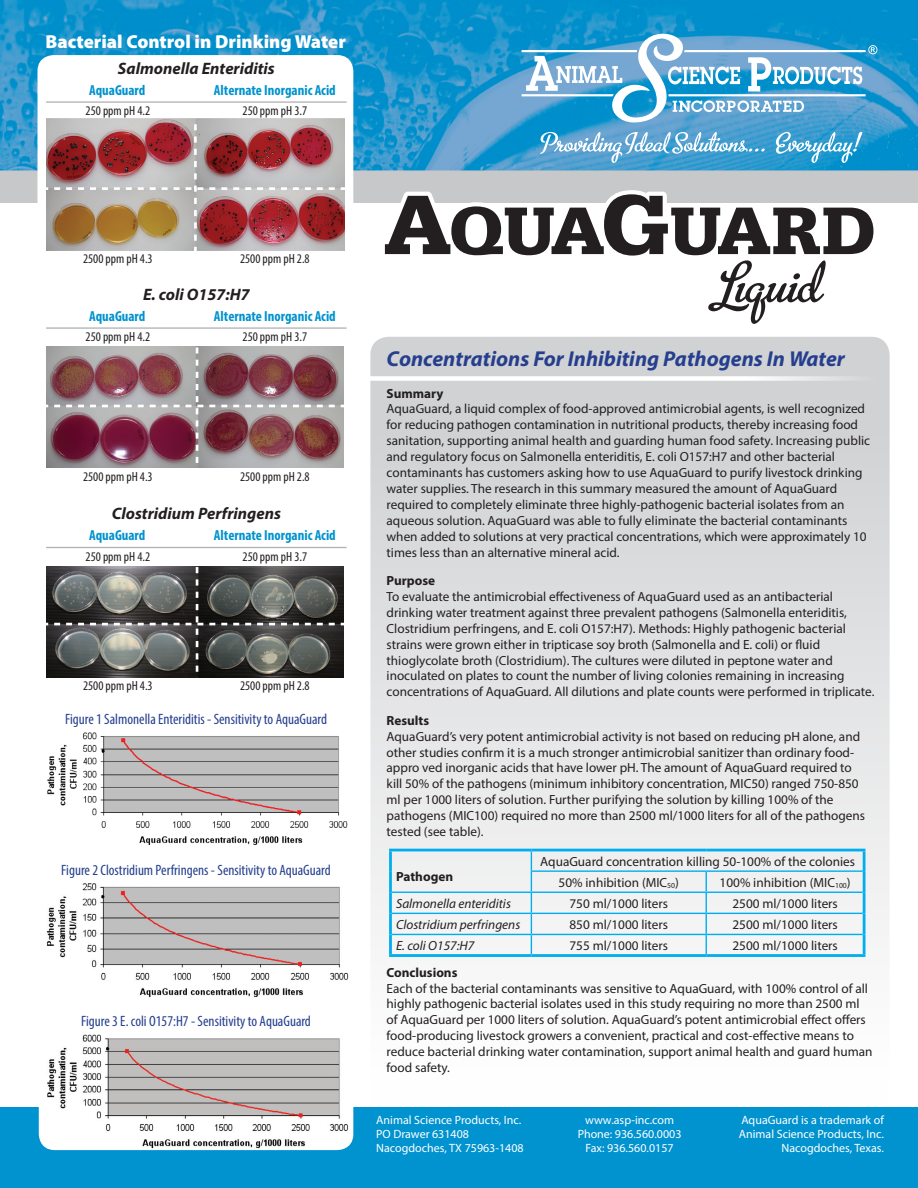
<style>
.page{position:relative;width:918px;height:1188px;background:#fff}
.page>*{position:absolute;margin:0;border:0;box-sizing:border-box;transform-origin:0 0}
.t1{font:italic 700 21.6px "Myriad Pro";color:#253f8e}
.t2{font:900 18.9px "Myriad Pro";color:#fff}
.t3{font:italic 700 16.5px "Myriad Pro";color:#231f20}
.t4{font:condensed 15px "Myriad Pro";color:#253f8e}
.t5{font:700 condensed 14.55px "Myriad Pro";color:#0092ce}
.t6{font:13.2px/15.9px "Myriad Pro";color:#231f20}
.t7{font:condensed 13.2px "Myriad Pro";color:#231f20}
.t8{font:italic 13.2px "Myriad Pro";color:#231f20}
.t9{font:700 13.2px "Myriad Pro";color:#231f20}
.t10{font:12px/14.4px "Myriad Pro";color:#fff}
</style>
<div class="page">
<div style="left:370px;top:337px;width:520px;height:782px;background:linear-gradient(to bottom,#cccdcf,#feffff);border-radius:18px"></div>
<hr style="left:389px;top:849px;width:142px;height:2px;background:#00aeef">
<hr style="left:389px;top:851px;width:3px;height:20px;background:#00aeef">
<hr style="left:389px;top:871px;width:3px;height:21px;background:#00aeef">
<hr style="left:531px;top:849px;width:175px;height:2px;background:#00aeef">
<hr style="left:706px;top:849px;width:159px;height:2px;background:#00aeef">
<hr style="left:863px;top:851px;width:2px;height:20px;background:#00aeef">
<hr style="left:531px;top:870px;width:175px;height:2px;background:#00aeef">
<hr style="left:706px;top:870px;width:157px;height:2px;background:#00aeef">
<hr style="left:863px;top:871px;width:2px;height:21px;background:#00aeef">
<hr style="left:392px;top:892px;width:139px;height:1px;background:#00aeef">
<hr style="left:531px;top:892px;width:175px;height:1px;background:#00aeef">
<hr style="left:706px;top:892px;width:157px;height:1px;background:#00aeef">
<hr style="left:392px;top:913px;width:139px;height:1px;background:#00aeef">
<hr style="left:531px;top:913px;width:175px;height:1px;background:#00aeef">
<hr style="left:706px;top:913px;width:157px;height:1px;background:#00aeef">
<hr style="left:392px;top:934px;width:139px;height:1px;background:#00aeef">
<hr style="left:531px;top:934px;width:175px;height:1px;background:#00aeef">
<svg style="left:531px;top:851px;width:1px;height:103px"></svg>
<hr style="left:706px;top:934px;width:157px;height:1px;background:#00aeef">
<svg style="left:706px;top:872px;width:1px;height:82px"></svg>
<hr style="left:389px;top:892px;width:3px;height:21px;background:#00aeef">
<hr style="left:863px;top:892px;width:2px;height:21px;background:#00aeef">
<hr style="left:389px;top:913px;width:3px;height:21px;background:#00aeef">
<hr style="left:863px;top:913px;width:2px;height:21px;background:#00aeef">
<hr style="left:389px;top:934px;width:3px;height:20px;background:#00aeef">
<hr style="left:863px;top:934px;width:2px;height:20px;background:#00aeef">
<hr style="left:389px;top:954px;width:142px;height:3px;background:#00aeef">
<hr style="left:531px;top:954px;width:175px;height:3px;background:#00aeef">
<hr style="left:706px;top:954px;width:159px;height:3px;background:#00aeef">
<div style="left:0;top:1107px;width:918px;height:81px;background:#0093d0"></div>
<img style="left:0;top:0;width:918px;height:202px">
<svg style="left:540px;top:132px;width:322px;height:31px;background:#65afd7"></svg>
<svg style="left:370px;top:376px;width:520px;height:5px"></svg>
<svg style="left:522px;top:33px;width:356px;height:90px"></svg>
<svg style="left:381px;top:190px;width:497px;height:134px"></svg>
<div style="left:38px;top:55px;width:315px;height:215px;background:#fff;border-radius:16px"></div>
<img style="left:46px;top:118px;width:299px;height:133px">
<hr style="left:46px;top:101px;width:301px;height:2px;background:#b2b3b7">
<svg style="left:46px;top:346px;width:298px;height:122px;background:#926d74"></svg>
<hr style="left:46px;top:327px;width:301px;height:2px;background:#b2b3b7">
<svg style="left:46px;top:566px;width:298px;height:112px;background:#575856"></svg>
<hr style="left:46px;top:547px;width:301px;height:1px;background:#b2b3b7">
<img style="left:47px;top:732px;width:301px;height:113px">
<img style="left:39px;top:1034px;width:314px;height:116px">
<img style="left:46px;top:883px;width:303px;height:115px">
<h2 class="t2" style="left:46px;top:29px;width:302px">Bacterial Control in Drinking Water</h2>
<p class="t3" style="left:118px;top:58px;width:158px">Salmonella Enteriditis</p>
<p class="t5" style="left:89px;top:81px;width:58px">AquaGuard</p>
<p class="t7" style="left:86px;top:103px;width:66px">250 ppm pH 4.2</p>
<p class="t5" style="left:214px;top:81px;width:123px">Alternate Inorganic Acid</p>
<p class="t7" style="left:243px;top:103px;width:66px">250 ppm pH 3.7</p>
<p class="t7" style="left:83px;top:251px;width:71px">2500 ppm pH 4.3</p>
<p class="t7" style="left:240px;top:251px;width:71px">2500 ppm pH 2.8</p>
<p class="t3" style="left:143px;top:284px;width:108px">E. coli O157:H7</p>
<p class="t5" style="left:89px;top:307px;width:58px">AquaGuard</p>
<p class="t7" style="left:86px;top:329px;width:66px">250 ppm pH 4.2</p>
<p class="t5" style="left:214px;top:307px;width:123px">Alternate Inorganic Acid</p>
<p class="t7" style="left:243px;top:329px;width:66px">250 ppm pH 3.7</p>
<p class="t7" style="left:83px;top:469px;width:71px">2500 ppm pH 4.3</p>
<p class="t7" style="left:240px;top:469px;width:71px">2500 ppm pH 2.8</p>
<p class="t3" style="left:112px;top:503px;width:171px">Clostridium Perfringens</p>
<p class="t5" style="left:89px;top:526px;width:58px">AquaGuard</p>
<p class="t7" style="left:86px;top:548px;width:66px">250 ppm pH 4.2</p>
<p class="t5" style="left:214px;top:526px;width:123px">Alternate Inorganic Acid</p>
<p class="t7" style="left:243px;top:548px;width:66px">250 ppm pH 3.7</p>
<p class="t7" style="left:83px;top:677px;width:71px">2500 ppm pH 4.3</p>
<p class="t7" style="left:240px;top:677px;width:71px">2500 ppm pH 2.8</p>
<p class="t4" style="left:65px;top:710px;width:263px">Figure 1 Salmonella Enteriditis - Sensitivity to AquaGuard</p>
<p class="t4" style="left:61px;top:861px;width:271px">Figure 2 Clostridium Perfringens - Sensitivity to AquaGuard</p>
<p class="t4" style="left:81px;top:1012px;width:231px">Figure 3 E. coli O157:H7 - Sensitivity to AquaGuard</p>
<h1 class="t1" style="left:387px;top:345px;width:460px">Concentrations For Inhibiting Pathogens In Water</h1>
<p class="t9" style="left:387px;top:385px;width:58px">Summary</p>
<p class="t6" style="left:387px;top:401px;width:485px">AquaGuard, a liquid complex of food-approved antimicrobial agents, is well recognized for reducing pathogen contamination in nutritional products, thereby increasing food sanitation, supporting animal health and guarding human food safety. Increasing public and regulatory focus on Salmonella enteriditis, E. coli O157:H7 and other bacterial contaminants has customers asking how to use AquaGuard to purify livestock drinking water supplies. The research in this summary measured the amount of AquaGuard required to completely eliminate three highly-pathogenic bacterial isolates from an aqueous solution. AquaGuard was able to fully eliminate the bacterial contaminants when added to solutions at very practical concentrations, which were approximately 10 times less than an alternative mineral acid.</p>
<p class="t9" style="left:387px;top:572px;width:50px">Purpose</p>
<p class="t6" style="left:387px;top:588px;width:489px">To evaluate the antimicrobial effectiveness of AquaGuard used as an antibacterial drinking water treatment against three prevalent pathogens (Salmonella enteriditis, Clostridium perfringens, and E. coli O157:H7). Methods: Highly pathogenic bacterial strains were grown either in tripticase soy broth (Salmonella and E. coli) or fluid thioglycolate broth (Clostridium). The cultures were diluted in peptone water and inoculated on plates to count the number of living colonies remaining in increasing concentrations of AquaGuard. All dilutions and plate counts were performed in triplicate.</p>
<p class="t9" style="left:387px;top:712px;width:44px">Results</p>
<p class="t6" style="left:387px;top:728px;width:480px">AquaGuard’s very potent antimicrobial activity is not based on reducing pH alone, and other studies confirm it is a much stronger antimicrobial sanitizer than ordinary food&shy;appro ved inorganic acids that have lower pH. The amount of AquaGuard required to kill 50% of the pathogens (minimum inhibitory concentration, MIC50) ranged 750-850 ml per 1000 liters of solution. Further purifying the solution by killing 100% of the pathogens (MIC100) required no more than 2500 ml/1000 liters for all of the pathogens tested (see table).</p>
<p class="t9" style="left:396px;top:868px;width:59px">Pathogen</p>
<p class="t6" style="left:559px;top:850px;width:298px;line-height:21.1px;text-indent:-18px">AquaGuard concentration killing 50-100% of the colonies<br>50% inhibition (MIC<sub>50</sub>)</p>
<p class="t6" style="left:720px;top:874px;width:133px">100% inhibition (MIC<sub>100</sub>)</p>
<p class="t8" style="left:396px;top:895px;width:116px">Salmonella enteriditis</p>
<p class="t6" style="left:569px;top:895px;width:100px">750 ml/1000 liters</p>
<p class="t6" style="left:732px;top:895px;width:107px">2500 ml/1000 liters</p>
<p class="t8" style="left:396px;top:916px;width:126px">Clostridium perfringens</p>
<p class="t6" style="left:569px;top:916px;width:100px">850 ml/1000 liters</p>
<p class="t6" style="left:732px;top:916px;width:107px">2500 ml/1000 liters</p>
<p class="t8" style="left:396px;top:937px;width:80px">E. coli O157:H7</p>
<p class="t6" style="left:569px;top:937px;width:100px">755 ml/1000 liters</p>
<p class="t6" style="left:732px;top:937px;width:107px">2500 ml/1000 liters</p>
<p class="t9" style="left:387px;top:964px;width:72px">Conclusions</p>
<p class="t6" style="left:387px;top:980px;width:488px">Each of the bacterial contaminants was sensitive to AquaGuard, with 100% control of all highly pathogenic bacterial isolates used in this study requiring no more than 2500 ml of AquaGuard per 1000 liters of solution. AquaGuard’s potent antimicrobial effect offers food-producing livestock growers a convenient, practical and cost-effective means to reduce bacterial drinking water contamination, support animal health and guard human food safety.</p>
<p class="t10" style="left:376px;top:1112px;width:149px">Animal Science Products, Inc.<br>PO Drawer 631408<br>Nacogdoches, TX 75963-1408</p>
<p class="t10" style="left:578px;top:1112px;width:105px;text-align:center">www.asp-inc.com<br>Phone: 936.560.0003<br>Fax: 936.560.0157</p>
<p class="t10" style="left:739px;top:1112px;width:147px;text-align:right">AquaGuard is a trademark of<br>Animal Science Products, Inc.<br>Nacogdoches, Texas.</p>
</div>
